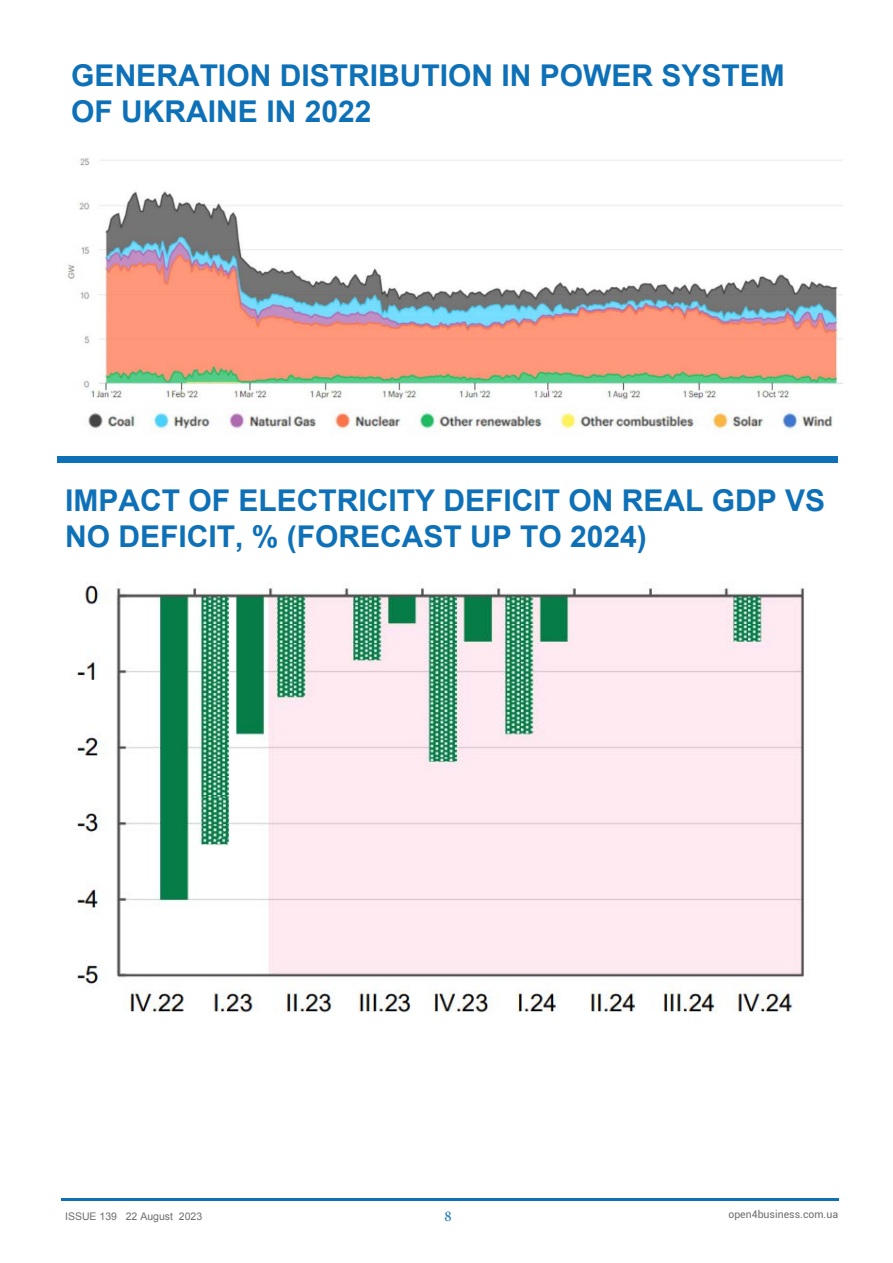
<style>
.page{position:relative;width:893px;height:1263px;background:#fff}
.page>*{position:absolute;margin:0;border:0;box-sizing:border-box;transform-origin:0 0}
.t1{font:700 30px/36px "Arial";color:#0e71b8}
.t2{font:15px "Minion Pro";color:#0e71b8}
.t3{font:10.5px "Arial";color:#6c6d70}
.t4{font:10.5px "Roboto";color:#6c6d70}
</style>
<div class="page">
<hr style="left:61px;top:1198px;width:778px;height:3px;background:#0e71b8">
<div style="left:57px;top:456px;width:780px;height:7px;background:#0e71b8"></div>
<img style="left:77px;top:585px;width:728px;height:428px">
<img style="left:66px;top:158px;width:776px;height:274px">
<p class="t1" style="left:71px;top:58px;width:715px">GENERATION DISTRIBUTION IN POWER SYSTEM<br>OF UKRAINE IN 2022</p>
<p class="t1" style="left:65px;top:483px;width:762px">IMPACT OF ELECTRICITY DEFICIT ON REAL GDP VS<br>NO DEFICIT, % (FORECAST UP TO 2024)</p>
<p class="t3" style="left:65px;top:1210px;width:139px">ISSUE 139 22 August 2023</p>
<p class="t2" style="left:445px;top:1206px;width:9px">8</p>
<p class="t4" style="left:728px;top:1207px;width:111px">open4business.com.ua</p>
</div>
